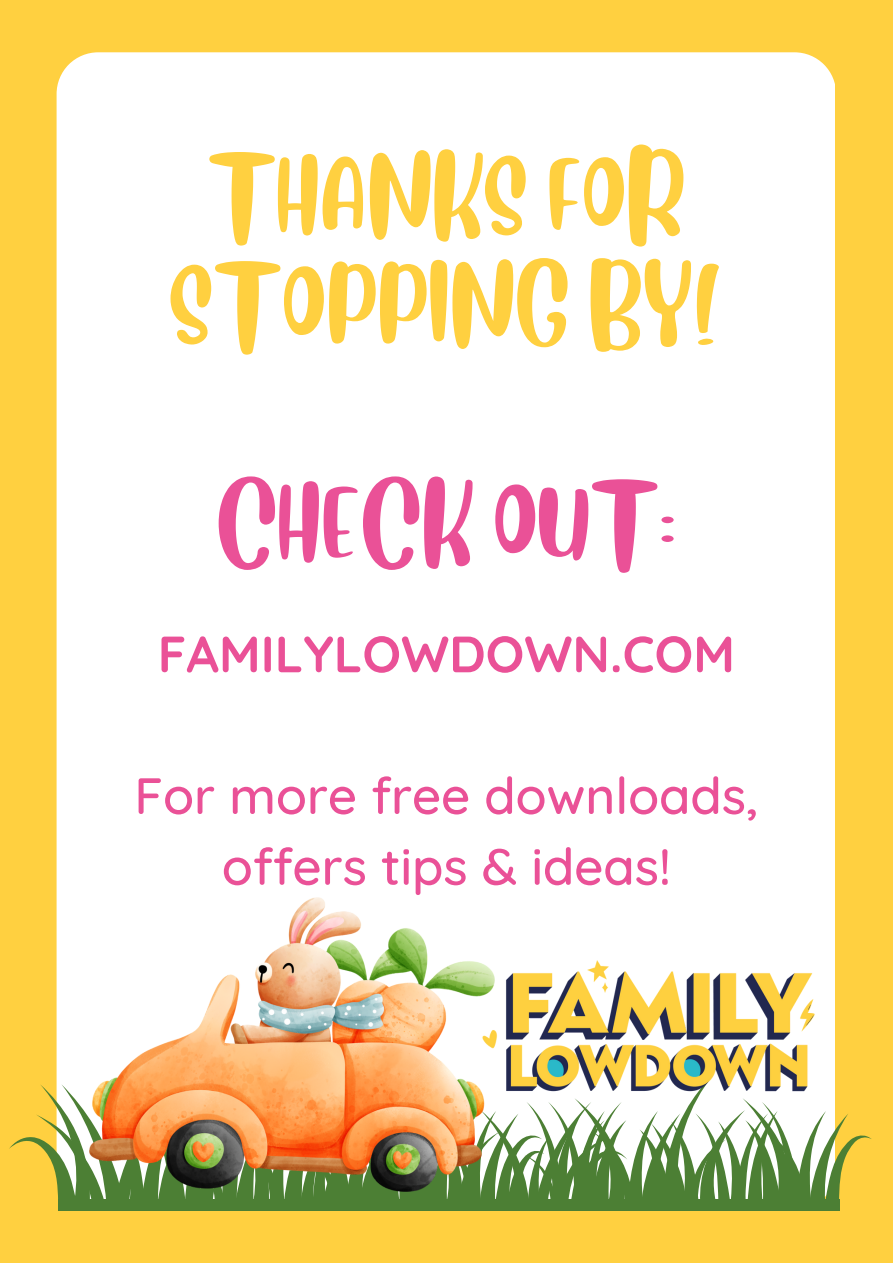
<style>
.page{position:relative;width:893px;height:1264px;background:#fff}
.page>*{position:absolute;margin:0;border:0;box-sizing:border-box;transform-origin:0 0}
.t1{font:78px/109.1px "Blueberry";color:#ffd040;text-align:center}
.t2{font:78px "Blueberry";color:#ea5197}
.t3{font:500 51px/70.8px "Quicksand";color:#ea5197;text-align:center}
.t4{font:700 51px "Quicksand";color:#ea5197}
</style>
<div class="page">
<div style="left:0;top:0;width:892px;height:1262px;background:#ffd040"></div>
<div style="left:57px;top:52px;width:777px;height:1013px;background:#fff"></div>
<svg style="left:9px;top:1065px;width:862px;height:138px"></svg>
<div style="left:58px;top:1198px;width:781px;height:12px;background:#4c7f34"></div>
<img style="left:494px;top:952px;width:330px;height:148px">
<img style="left:89px;top:897px;width:405px;height:294px">
<h1 class="t1" style="left:170px;top:127px;width:553px">THANKS FOR<br>STOPPING BY!</h1>
<h1 class="t2" style="left:216px;top:463px;width:461px">CHECK OUT:</h1>
<p class="t4" style="left:158px;top:621px;width:578px">FAMILYLOWDOWN.COM</p>
<p class="t3" style="left:134px;top:759px;width:625px">For more free downloads, offers tips &amp; ideas!</p>
</div>
